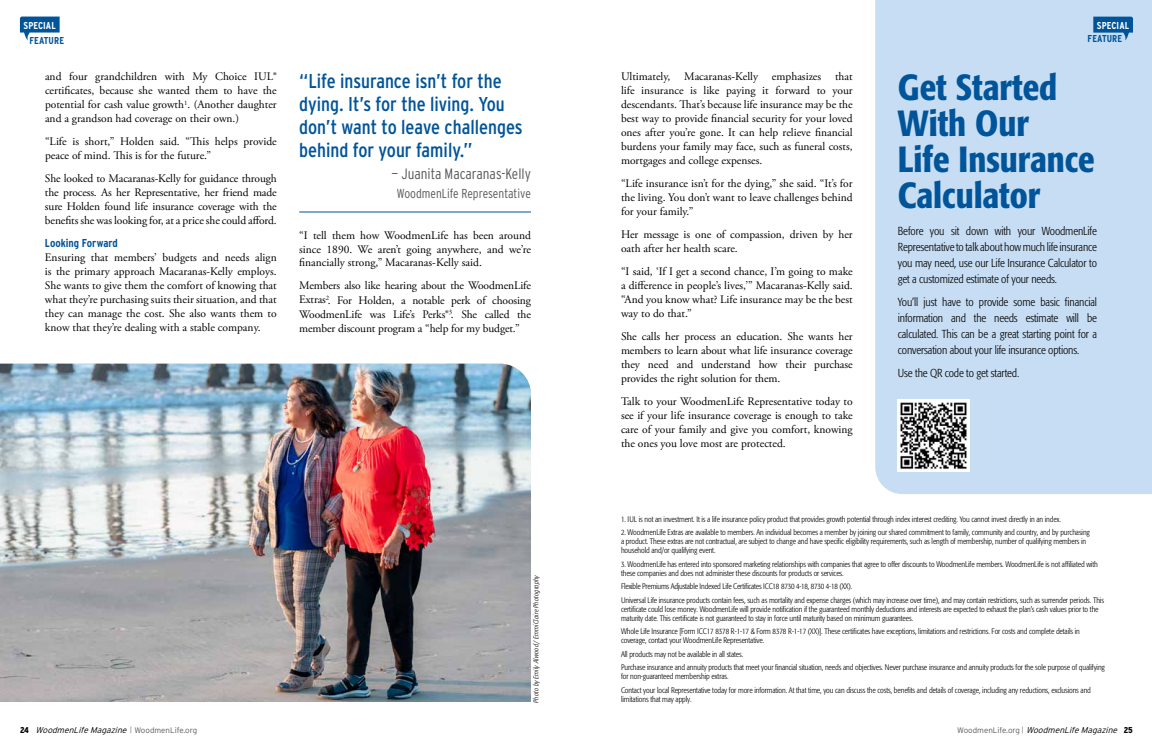
<style>
.page{position:relative;width:1152px;height:756px;background:#fff}
.page>*{position:absolute;margin:0;border:0;box-sizing:border-box;transform-origin:0 0}
.t1{font:500 condensed 36px/36px "Formata Pro";color:#005499}
.t2{font:20px/23px "Interstate Condensed";color:#005499}
.t3{font:300 15px "Interstate Condensed";color:#58595b}
.t4{font:300 13px "Interstate Condensed";color:#58595b}
.t5{font:11.5px/14px "Adobe Garamond Pro";color:#000;text-align:justify}
.t6{font:300 condensed 11.5px/16px "Formata Pro";letter-spacing:-.01em;color:#000;text-align:justify}
.t7{font:700 11.5px "Interstate Condensed";color:#005499}
.t8{font:700 10px "Interstate Condensed";letter-spacing:.01em;color:#fff}
.t9{font:700 10px "Interstate Condensed";letter-spacing:.01em;color:#005499}
.t10{font:italic 300 8.5px "Interstate";color:#000}
.t11{font:300 condensed 8px/9px "Formata Pro";letter-spacing:-.01em;color:#000}
.t12{font:italic 300 condensed 7px "Formata Pro";letter-spacing:.02em;color:#000}
.s1{font-family:"Interstate Condensed";font-weight:900;font-style:normal}
.s2{font-family:"Interstate Condensed";font-style:normal;font-size:7px;color:#58595b}
.s3{font-style:normal;font-size:8px;color:#58595b}
</style>
<div class="page">
<hr style="left:299px;top:211px;width:232px;height:1px;background:#005499">
<img style="left:0;top:364px;width:531px;height:338px">
<div style="left:875px;top:0;width:277px;height:494px;background:#c7ddf3"></div>
<img style="left:898px;top:399px;width:72px;height:72px">
<svg style="left:20px;top:16px;width:40px;height:24px"></svg>
<svg style="left:1093px;top:17px;width:40px;height:24px"></svg>
<p class="t8" style="left:24px;top:19px;width:34px">SPECIAL</p>
<p class="t9" style="left:30px;top:35px;width:36px">FEATURE</p>
<p class="t5" style="left:45px;top:70px;width:233px">and four grandchildren with My Choice IUL® certificates, because she wanted them to have the potential for cash value growth<sup>1</sup>. (Another daughter and a grandson had coverage on their own.)</p>
<p class="t5" style="left:45px;top:135px;width:233px">“Life is short,” Holden said. “This helps provide peace of mind. This is for the future.”</p>
<p class="t5" style="left:45px;top:172px;width:233px">She looked to Macaranas-Kelly for guidance through the process. As her Representative, her friend made sure Holden found life insurance coverage with the benefits she was looking for, at a price she could afford.</p>
<h3 class="t7" style="left:45px;top:237px;width:74px">Looking Forward</h3>
<p class="t5" style="left:45px;top:251px;width:233px">Ensuring that members’ budgets and needs align is the primary approach Macaranas-Kelly employs.<br>She wants to give them the comfort of knowing that what they’re purchasing suits their situation, and that they can manage the cost. She also wants them to know that they’re dealing with a stable company.</p>
<p class="t2" style="left:299px;top:69px;width:225px">“Life insurance isn’t for the dying. It’s for the living. You don’t want to leave challenges behind for your family.”</p>
<p class="t3" style="left:392px;top:165px;width:141px">— Juanita Macaranas-Kelly</p>
<p class="t4" style="left:397px;top:186px;width:136px">WoodmenLife Representative</p>
<p class="t5" style="left:299px;top:228px;width:233px">“I tell them how WoodmenLife has been around since 1890. We aren’t going anywhere, and we’re financially strong,” Macaranas-Kelly said.</p>
<p class="t5" style="left:299px;top:279px;width:233px">Members also like hearing about the WoodmenLife Extras<sup>2</sup>. For Holden, a notable perk of choosing WoodmenLife was Life’s Perks®<sup>3</sup>. She called the member discount program a “help for my budget.”</p>
<p class="t12" style="left:531px;top:703px;width:130px;rotate:-90deg">Photo by Emily Alwood /EmmiClaire Photography</p>
<p class="t5" style="left:621px;top:70px;width:233px">Ultimately, Macaranas-Kelly emphasizes that life insurance is like paying it forward to your descendants. That’s because life insurance may be the best way to provide financial security for your loved ones after you’re gone. It can help relieve financial burdens your family may face, such as funeral costs, mortgages and college expenses.</p>
<p class="t5" style="left:621px;top:177px;width:233px">“Life insurance isn’t for the dying,” she said. “It’s for the living. You don’t want to leave challenges behind for your family.”</p>
<p class="t5" style="left:621px;top:228px;width:233px">Her message is one of compassion, driven by her oath after her health scare.</p>
<p class="t5" style="left:621px;top:265px;width:233px">“I said, ‘If I get a second chance, I’m going to make a difference in people’s lives,’” Macaranas-Kelly said. “And you know what? Life insurance may be the best way to do that.”</p>
<p class="t5" style="left:621px;top:330px;width:233px">She calls her process an education. She wants her members to learn about what life insurance coverage they need and understand how their purchase provides the right solution for them.</p>
<p class="t5" style="left:621px;top:395px;width:233px">Talk to your WoodmenLife Representative today to see if your life insurance coverage is enough to take care of your family and give you comfort, knowing the ones you love most are protected.</p>
<p class="t8" style="left:1097px;top:20px;width:34px">SPECIAL</p>
<p class="t9" style="left:1088px;top:33px;width:36px">FEATURE</p>
<h3 class="t1" style="left:898px;top:69px;width:198px">Get Started<br>With Our<br>Life Insurance<br>Calculator</h3>
<p class="t6" style="left:898px;top:223px;width:201px">Before you sit down with your WoodmenLife Representative to talk about how much life insurance you may need, use our Life Insurance Calculator to get a customized estimate of your needs.</p>
<p class="t6" style="left:898px;top:294px;width:201px">You’ll just have to provide some basic financial information and the needs estimate will be calculated. This can be a great starting point for a conversation about your life insurance options.</p>
<p class="t6" style="left:898px;top:365px;width:123px">Use the QR code to get started.</p>
<p class="t11" style="left:621px;top:515px;width:441px">1. IUL is not an investment. It is a life insurance policy product that provides growth potential through index interest crediting. You cannot invest directly in an index.</p>
<p class="t11" style="left:621px;top:528px;width:470px">2. WoodmenLife Extras are available to members. An individual becomes a member by joining our shared commitment to family, community and country, and by purchasing a product. These extras are not contractual, are subject to change and have specific eligibility requirements, such as length of membership, number of qualifying members in household and/or qualifying event.</p>
<p class="t11" style="left:621px;top:560px;width:478px">3. WoodmenLife has entered into sponsored marketing relationships with companies that agree to offer discounts to WoodmenLife members. WoodmenLife is not affiliated with these companies and does not administer these discounts for products or services.</p>
<p class="t11" style="left:621px;top:582px;width:233px">Flexible Premiums Adjustable Indexed Life Certificates ICC18 8730 4-18, 8730 4-18 (XX).</p>
<p class="t11" style="left:621px;top:596px;width:484px">Universal Life insurance products contain fees, such as mortality and expense charges (which may increase over time), and may contain restrictions, such as surrender periods. This certificate could lose money. WoodmenLife will provide notification if the guaranteed monthly deductions and interests are expected to exhaust the plan’s cash values prior to the maturity date. This certificate is not guaranteed to stay in force until maturity based on minimum guarantees.</p>
<p class="t11" style="left:621px;top:627px;width:460px">Whole Life Insurance [Form ICC17 8378 R-1-17 &amp; Form 8378 R-1-17 (XX)]. These certificates have exceptions, limitations and restrictions. For costs and complete details in coverage, contact your WoodmenLife Representative.</p>
<p class="t11" style="left:621px;top:650px;width:124px">All products may not be available in all states.</p>
<p class="t11" style="left:621px;top:663px;width:485px">Purchase insurance and annuity products that meet your financial situation, needs and objectives. Never purchase insurance and annuity products for the sole purpose of qualifying for non-guaranteed membership extras.</p>
<p class="t11" style="left:621px;top:686px;width:471px">Contact your local Representative today for more information. At that time, you can discuss the costs, benefits and details of coverage, including any reductions, exclusions and limitations that may apply.</p>
<p class="t10" style="left:20px;top:725px;width:179px"><span class="s1">24</span> WoodmenLifeMagazine <span class="s2">|</span> <span class="s3">W o o d m e n L i f e . o r g</span></p>
<p class="t10" style="left:957px;top:725px;width:177px"><span class="s3">W o o d m e n L i f e . o r g</span> <span class="s2">|</span> WoodmenLifeMagazine <span class="s1">2 5</span></p>
</div>
